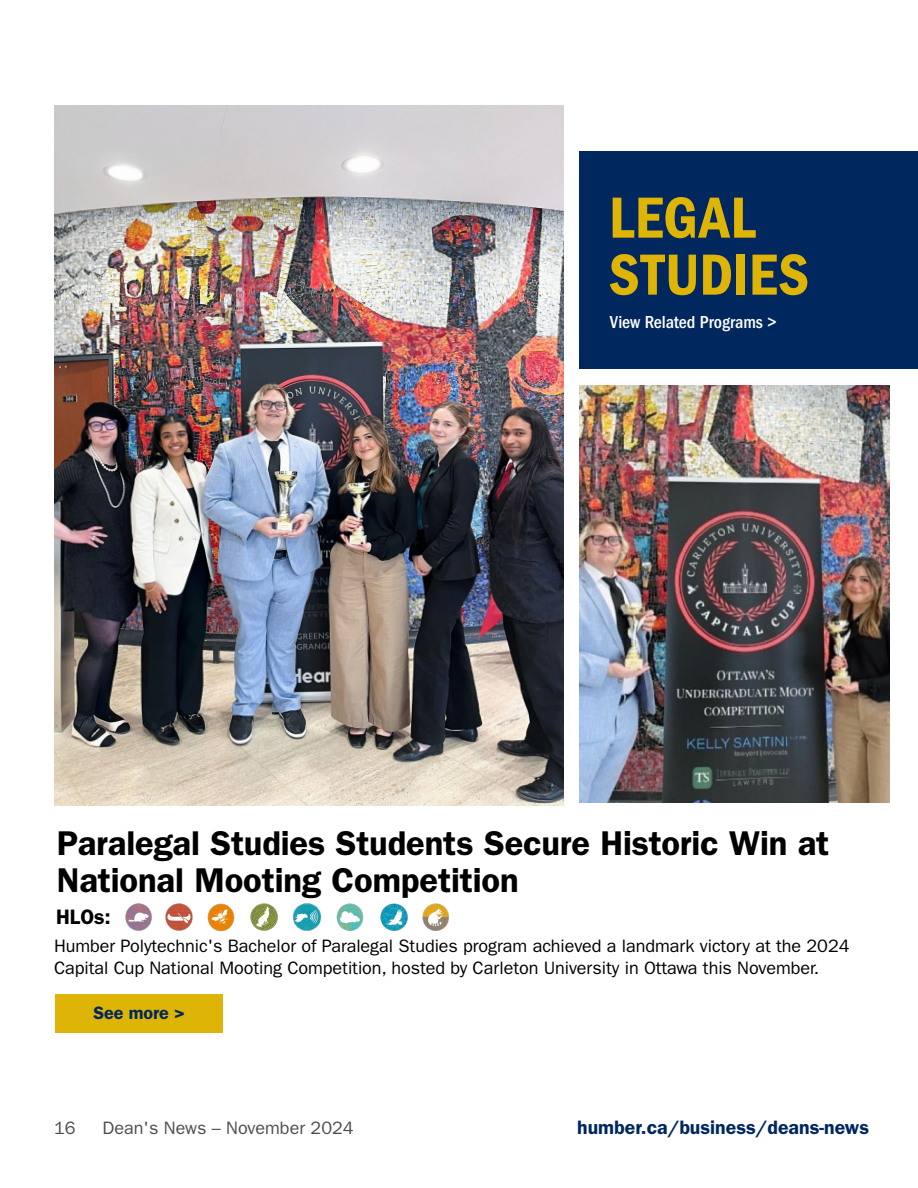
<style>
.page{position:relative;width:918px;height:1188px;background:#fff}
.page>*{position:absolute;margin:0;border:0;box-sizing:border-box;transform-origin:0 0}
.heading_-_h1{font:60px/57px "ITC Franklin Gothic Std Dm Cd";letter-spacing:.005em;color:#deb407}
.subheading_-_h2{font:600 34.5px/37.5px "ITC Franklin Gothic Std";letter-spacing:-.005em;color:#000}
.HLOs_-_H2{font:600 21px "ITC Franklin Gothic Std";color:#000}
.t1{font:600 19.5px "ITC Franklin Gothic Std";color:#00285e}
.body_-_p{font:18px/22.5px "ITC Franklin Gothic Std";letter-spacing:-.005em;color:#000}
.t2{font:18px "ITC Franklin Gothic Std";color:#4d4d4f}
.AOI_links_-_p{font:500 condensed 18px "ITC Franklin Gothic Std";color:#fff}
.see_more_links_-_p{font:600 18px "ITC Franklin Gothic Std";letter-spacing:-.005em;color:#00285e}
</style>
<div class="page">
<div style="left:579px;top:152px;width:339px;height:217px;background:#00285e"></div>
<img style="left:125px;top:903px;width:27px;height:28px">
<img style="left:165px;top:903px;width:28px;height:28px">
<img style="left:207px;top:903px;width:28px;height:28px">
<img style="left:250px;top:903px;width:28px;height:28px">
<img style="left:293px;top:903px;width:29px;height:28px">
<img style="left:336px;top:903px;width:28px;height:28px">
<img style="left:380px;top:903px;width:28px;height:28px">
<img style="left:422px;top:903px;width:27px;height:28px">
<div style="left:56px;top:995px;width:167px;height:38px;background:#deb407"></div>
<img style="left:579px;top:386px;width:310px;height:416px">
<img style="left:54px;top:106px;width:509px;height:700px">
<h1 class="heading_-_h1" style="left:609px;top:190px;width:202px">LEGAL<br>STUDIES</h1>
<p class="AOI_links_-_p" style="left:610px;top:312px;width:168px">View Related Programs &gt;</p>
<h2 class="subheading_-_h2" style="left:57px;top:824px;width:774px">Paralegal Studies Students Secure Historic Win at<br>National Mooting Competition</h2>
<p class="HLOs_-_H2" style="left:56px;top:905px;width:56px">HLOs:</p>
<p class="body_-_p" style="left:54px;top:935px;width:797px">Humber Polytechnic's Bachelor of Paralegal Studies program achieved a landmark victory at the 2024<br>Capital Cup National Mooting Competition, hosted by Carleton University in Ottawa this November.</p>
<p class="see_more_links_-_p" style="left:93px;top:1002px;width:93px">See more &gt;</p>
<p class="t2" style="left:54px;top:1117px;width:23px">16</p>
<p class="t2" style="left:103px;top:1117px;width:253px">Dean's News – November 2024</p>
<p class="t1" style="left:577px;top:1116px;width:293px">humber.ca/business/deans-news</p>
</div>
